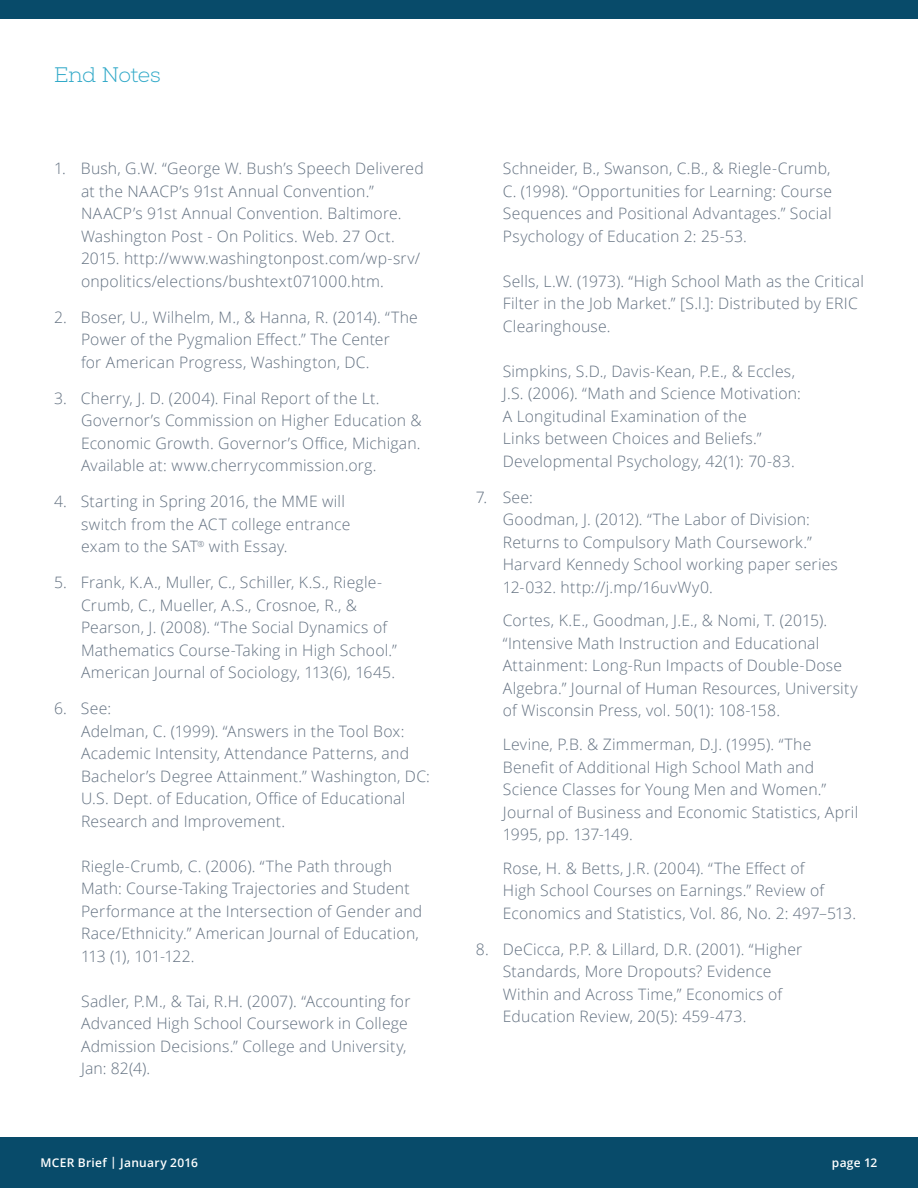
<style>
.page{position:relative;width:918px;height:1188px;background:#fff}
.page>*{position:absolute;margin:0;border:0;box-sizing:border-box;transform-origin:0 0}
.sub_sub_head{font:300 21px "Nexa Slab";letter-spacing:-.015em;color:#31a9c8}
.t1{font:300 15.75px/22.5px "Open Sans";letter-spacing:.015em;color:#637181}
.t2{font:600 12px "Open Sans";letter-spacing:.025em;color:#fff}
</style>
<div class="page">
<div style="left:0;top:1137px;width:918px;height:51px;background:#084b6a"></div>
<div style="left:0;top:0;width:918px;height:18px;background:#084b6a"></div>
<p class="sub_sub_head" style="left:54px;top:63px;width:108px">End Notes</p>
<p class="t1" style="left:81px;top:157px;width:344px;text-indent:-27px">1. Bush, G.W. “George W. Bush’s Speech Delivered at the NAACP’s 91st Annual Convention.” NAACP’s 91st Annual Convention. Baltimore.<br>Washington Post - On Politics. Web. 27 Oct.<br>2015. http://www.washingtonpost.com/wp-srv/ onpolitics/elections/bushtext071000.htm.</p>
<p class="t1" style="left:81px;top:305px;width:338px;text-indent:-27px">2. Boser, U., Wilhelm, M., &amp; Hanna, R. (2014). “The<br>Power of the Pygmalion Effect.” The Center<br>for American Progress, Washington, DC.</p>
<p class="t1" style="left:81px;top:386px;width:342px;text-indent:-27px">3. Cherry, J. D. (2004). Final Report of the Lt.<br>Governor’s Commission on Higher Education &amp; Economic Growth. Governor’s Office, Michigan.<br>Available at: www.cherrycommission.org.</p>
<p class="t1" style="left:81px;top:490px;width:271px;text-indent:-27px">4. Starting in Spring 2016, the MME will switch from the ACT college entrance exam to the SAT<sup>®</sup> with Essay.</p>
<p class="t1" style="left:81px;top:571px;width:317px;text-indent:-27px">5. Frank, K.A., Muller, C., Schiller, K.S., Riegle-Crumb, C., Mueller, A.S., Crosnoe, R., &amp; Pearson, J. (2008). “The Social Dynamics of Mathematics Course-Taking in High School.” American Journal of Sociology, 113(6), 1645.</p>
<p class="t1" style="left:81px;top:697px;width:351px;text-indent:-27px">6. See:<br>Adelman, C. (1999). “Answers in the Tool Box:<br>Academic Intensity, Attendance Patterns, and Bachelor’s Degree Attainment.” Washington, DC:<br>U.S. Dept. of Education, Office of Educational Research and Improvement.</p>
<p class="t1" style="left:81px;top:854px;width:343px">Riegle-Crumb, C. (2006). “The Path through Math: Course-Taking Trajectories and Student Performance at the Intersection of Gender and Race/Ethnicity.” American Journal of Education, 113 (1), 101-122.</p>
<p class="t1" style="left:81px;top:989px;width:331px">Sadler, P.M., &amp; Tai, R.H. (2007). “Accounting for Advanced High School Coursework in College Admission Decisions.” College and University, Jan: 82(4).</p>
<p class="t1" style="left:503px;top:157px;width:331px;text-align:justify">Schneider, B., Swanson, C.B., &amp; Riegle-Crumb, C. (1998). “Opportunities for Learning: Course Sequences and Positional Advantages.” Social Psychology of Education 2: 25-53.</p>
<p class="t1" style="left:503px;top:269px;width:363px">Sells, L.W. (1973). “High School Math as the Critical<br>Filter in the Job Market.” [S.l.]: Distributed by ERIC<br>Clearinghouse.</p>
<p class="t1" style="left:503px;top:359px;width:300px">Simpkins, S.D., Davis-Kean, P.E., &amp; Eccles, J.S. (2006). “Math and Science Motivation:<br>A Longitudinal Examination of the<br>Links between Choices and Beliefs.” Developmental Psychology, 42(1): 70-83.</p>
<p class="t1" style="left:503px;top:485px;width:337px;text-indent:-27px">7. See:<br>Goodman, J. (2012). “The Labor of Division:<br>Returns to Compulsory Math Coursework.” Harvard Kennedy School working paper series 12-032. http://j.mp/16uvWy0.</p>
<p class="t1" style="left:503px;top:609px;width:356px">Cortes, K.E., Goodman, J.E., &amp; Nomi, T. (2015). “Intensive Math Instruction and Educational Attainment: Long-Run Impacts of Double-Dose Algebra.” Journal of Human Resources, University of Wisconsin Press, vol. 50(1): 108-158.</p>
<p class="t1" style="left:503px;top:733px;width:357px">Levine, P.B. &amp; Zimmerman, D.J. (1995). “The Benefit of Additional High School Math and Science Classes for Young Men and Women.” Journal of Business and Economic Statistics, April 1995, pp. 137-149.</p>
<p class="t1" style="left:503px;top:856px;width:355px">Rose, H. &amp; Betts, J.R. (2004). “The Effect of<br>High School Courses on Earnings.” Review of<br>Economics and Statistics, Vol. 86, No. 2: 497–513.</p>
<p class="t1" style="left:503px;top:937px;width:301px;text-indent:-27px">8. DeCicca, P.P. &amp; Lillard, D.R. (2001). “Higher Standards, More Dropouts? Evidence Within and Across Time,” Economics of Education Review, 20(5): 459-473.</p>
<p class="t2" style="left:40px;top:1155px;width:159px">MCER Brief | January 2016</p>
<p class="t2" style="left:832px;top:1155px;width:47px">page 12</p>
</div>
